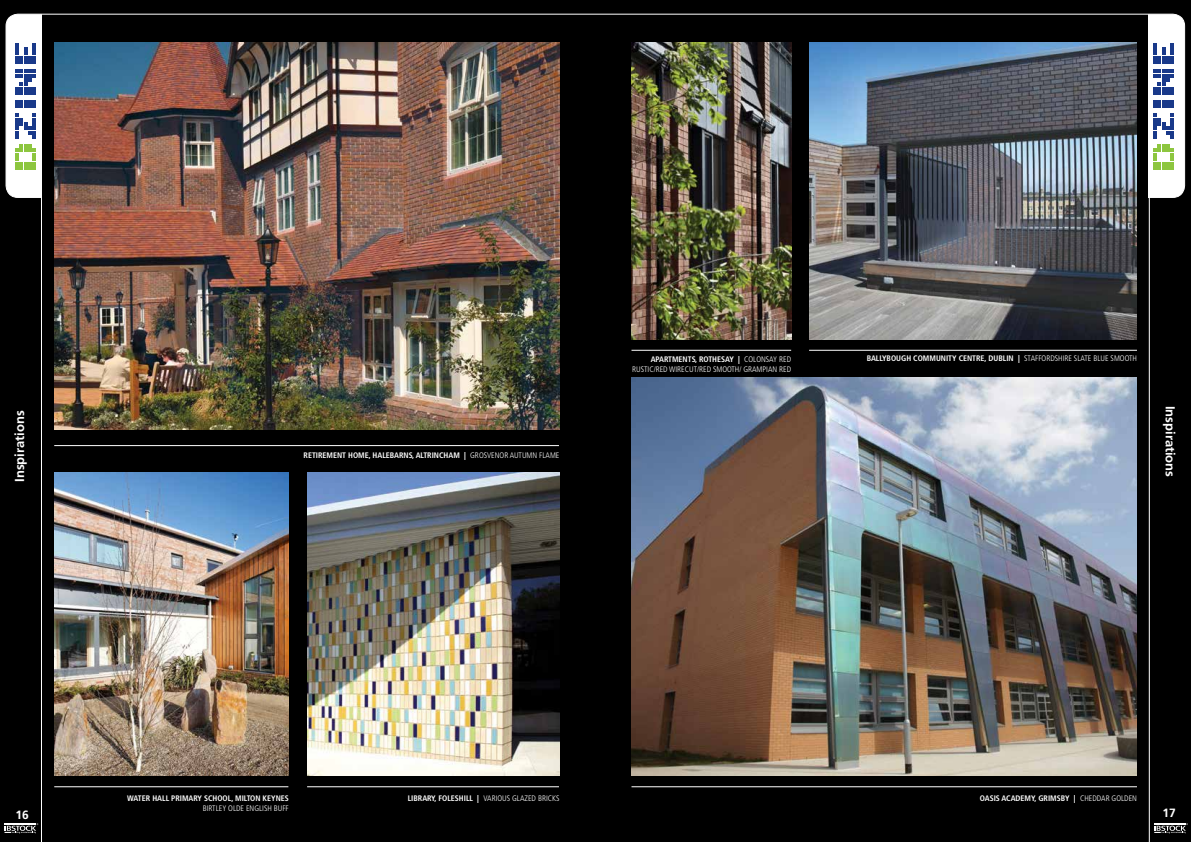
<style>
.page{position:relative;width:1191px;height:842px;background:#000}
.page>*{position:absolute;margin:0;border:0;box-sizing:border-box;transform-origin:0 0}
.t1{font:700 13px "Frutiger";color:#fff}
.t2{font:700 12px "Frutiger";color:#fff}
.t3{font:700 condensed 8px "Frutiger";color:#fff}
.t4{font:300 condensed 8px/10px "Frutiger";color:#fff;text-align:right}
.s1{font-weight:700}
.s2{font-weight:700;font-stretch:normal}
.s3{font-stretch:normal}
.s4{font-weight:300}
</style>
<div class="page">
<svg style="left:15px;top:43px;width:21px;height:127px"></svg>
<svg style="left:1153px;top:43px;width:21px;height:127px"></svg>
<img style="left:54px;top:43px;width:505px;height:387px">
<hr style="left:54px;top:445px;width:505px;height:1px;background:#fff">
<img style="left:54px;top:472px;width:235px;height:304px">
<img style="left:307px;top:472px;width:252px;height:304px">
<hr style="left:307px;top:786px;width:252px;height:1px;background:#fff">
<hr style="left:54px;top:786px;width:234px;height:1px;background:#fff">
<img style="left:631px;top:378px;width:506px;height:398px">
<hr style="left:631px;top:786px;width:506px;height:1px;background:#fff">
<img style="left:631px;top:43px;width:160px;height:296px">
<img style="left:809px;top:43px;width:328px;height:296px">
<hr style="left:809px;top:350px;width:328px;height:1px;background:#fff">
<hr style="left:631px;top:350px;width:160px;height:1px;background:#fff">
<svg style="left:1154px;top:823px;width:34px;height:10px"></svg>
<svg style="left:5px;top:823px;width:33px;height:10px"></svg>
<p class="t4" style="left:632px;top:355px;width:160px"><span class="s1">APARTMENTS, ROTHESAY</span> <span class="s2">|</span> COLONSAY RED<br>RUSTIC/RED WIRECUT/RED SMOOTH/ GRAMPIAN RED</p>
<p class="t3" style="left:867px;top:354px;width:272px">BALLYBOUGH COMMUNITY CENTRE, DUBLIN <span class="s3">|</span> <span class="s4">STAFFORDSHIRE SLATE BLUE SMOOTH</span></p>
<h1 class="t1" style="left:12px;top:482px;width:73px;rotate:-90deg">Inspirations</h1>
<h1 class="t1" style="left:1178px;top:406px;width:73px;rotate:90deg">Inspirations</h1>
<p class="t3" style="left:303px;top:450px;width:257px">RETIREMENT HOME, HALEBARNS, ALTRINCHAM <span class="s3">|</span> <span class="s4">GROSVENOR AUTUMN FLAME</span></p>
<p class="t3" style="left:127px;top:793px;width:163px">WATER HALL PRIMARY SCHOOL, MILTON KEYNES</p>
<p class="t4" style="left:408px;top:793px;width:153px"><span class="s1">LIBRARY, FOLESHILL</span> <span class="s2">|</span> VARIOUS GLAZED BRICKS</p>
<p class="t4" style="left:203px;top:803px;width:88px">BIRTLEY OLDE ENGLISH BUFF</p>
<p class="t3" style="left:979px;top:794px;width:159px">OASIS ACADEMY, GRIMSBY <span class="s3">|</span> <span class="s4">CHEDDAR GOLDEN</span></p>
<h2 class="t2" style="left:16px;top:807px;width:15px">16</h2>
<h2 class="t2" style="left:1162px;top:806px;width:15px">17</h2>
</div>
